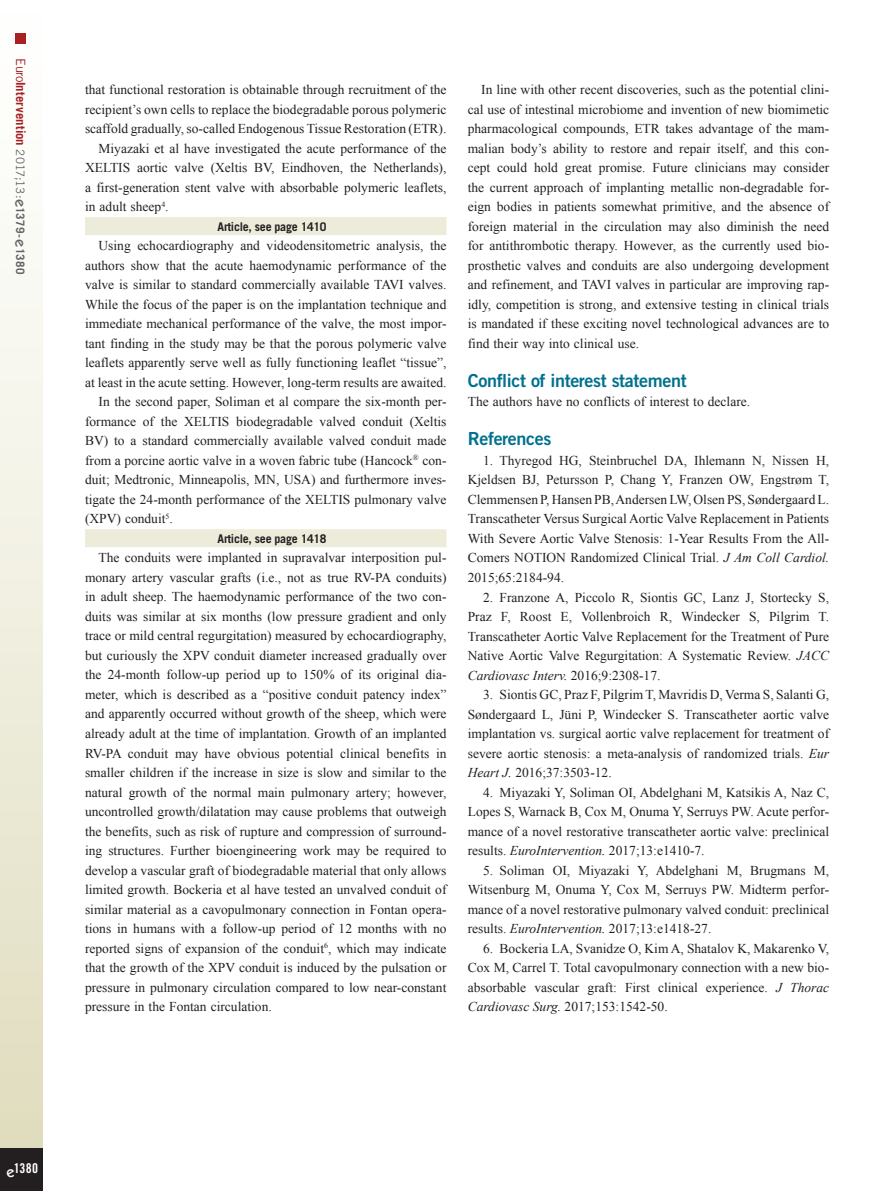
<style>
.page{position:relative;width:893px;height:1191px;background:#fff}
.page>*{position:absolute;margin:0;border:0;box-sizing:border-box;transform-origin:0 0}
.intertitre1edito{font:18px "Trade Gothic LT Std Bd 2";letter-spacing:-.02em;color:#00718e}
.t1{font:15px "Trade Gothic LT Std Bd Cn 20";color:#fff}
.text_paragraph{font:13.5px/19.5px "Times New Roman";color:#231f20;text-align:justify}
.references{font:13.5px/19.5px "Times New Roman";color:#231f20;text-align:justify}
.text_1er_paragraph{font:13.5px "Times New Roman";color:#231f20}
.t2{font:13.5px "Trade Gothic LT Std Bd Cn 20";color:#fff}
.t3{font:700 12.75px "Trade Gothic LT Std";letter-spacing:.005em;color:#a72023}
.ArticleSee{font:700 12px "Trade Gothic LT Std";letter-spacing:-.02em;color:#231f20}
.doi{font:700 11.7px "Trade Gothic LT Std";color:#636366}
.s1{font-weight:400}
.s2{font-weight:400;font-size:11.7px;color:#636366}
.s3{font-family:"ITC Kabel Std";font-weight:500;font-size:15px;color:#636366}
.s4{font-size:11.7px;color:#636366}
.s5{font-style:italic}
.s6{font-family:"ITC Kabel Std";font-weight:500;font-size:15px}
</style>
<div class="page">
<div style="left:0;top:0;width:43px;height:1191px;background:linear-gradient(to bottom,#fff,#dfdcbd)"></div>
<div style="left:0;top:1148px;width:43px;height:43px;background:#231f20"></div>
<div style="left:16px;top:34px;width:10px;height:10px;background:#a72023"></div>
<div style="left:85px;top:217px;width:361px;height:18px;background:#edecda"></div>
<div style="left:85px;top:529px;width:361px;height:18px;background:#edecda"></div>
<p class="t3" style="left:29px;top:58px;width:218px;rotate:90deg"><span class="s1">Euro</span>Intervention <span class="s2">2017;13:</span><span class="s3">e</span><span class="s4">1379-</span><span class="s3">e</span><span class="s4">1380</span></p>
<p class="doi" style="left:28px;top:187px;width:49px;rotate:90deg"><span class="s1">2</span>1- 80</p>
<p class="text_paragraph" style="left:85px;top:80px;width:363px">that functional restoration is obtainable through recruitment of the recipient’s own cells to replace the biodegradable porous polymeric scaffold gradually, so-called Endogenous Tissue Restoration (ETR).</p>
<p class="text_paragraph" style="left:85px;top:138px;width:363px;text-indent:14px">Miyazaki et al have investigated the acute performance of the XELTIS aortic valve (Xeltis BV, Eindhoven, the Netherlands), a first-generation stent valve with absorbable polymeric leaflets, in adult sheep<sup>4</sup>.</p>
<p class="ArticleSee" style="left:218px;top:219px;width:110px">Article, see page 1410</p>
<p class="text_paragraph" style="left:85px;top:236px;width:363px;text-indent:14px">Using echocardiography and videodensitometric analysis, the authors show that the acute haemodynamic performance of the valve is similar to standard commercially available TAVI valves.<br>While the focus of the paper is on the implantation technique and immediate mechanical performance of the valve, the most impor&shy;tant finding in the study may be that the porous polymeric valve leaflets apparently serve well as fully functioning leaflet “tissue”, at least in the acute setting. However, long-term results are awaited.</p>
<p class="text_paragraph" style="left:85px;top:392px;width:363px;text-indent:14px">In the second paper, Soliman et al compare the six-month per&shy;formance of the XELTIS biodegradable valved conduit (Xeltis BV) to a standard commercially available valved conduit made from a porcine aortic valve in a woven fabric tube (Hancock<sup>®</sup> con&shy;duit; Medtronic, Minneapolis, MN, USA) and furthermore inves&shy;tigate the 24-month performance of the XELTIS pulmonary valve (XPV) conduit<sup>5</sup>.</p>
<p class="ArticleSee" style="left:218px;top:531px;width:110px">Article, see page 1418</p>
<p class="text_paragraph" style="left:85px;top:548px;width:363px;text-indent:14px">The conduits were implanted in supravalvar interposition pul&shy;monary artery vascular grafts (i.e., not as true RV-PA conduits) in adult sheep. The haemodynamic performance of the two con&shy;duits was similar at six months (low pressure gradient and only trace or mild central regurgitation) measured by echocardiography, but curiously the XPV conduit diameter increased gradually over the 24-month follow-up period up to 150% of its original dia&shy;meter, which is described as a “positive conduit patency index” and apparently occurred without growth of the sheep, which were already adult at the time of implantation. Growth of an implanted RV-PA conduit may have obvious potential clinical benefits in smaller children if the increase in size is slow and similar to the natural growth of the normal main pulmonary artery; however, uncontrolled growth/dilatation may cause problems that outweigh the benefits, such as risk of rupture and compression of surround&shy;ing structures. Further bioengineering work may be required to develop a vascular graft of biodegradable material that only allows limited growth. Bockeria et al have tested an unvalved conduit of similar material as a cavopulmonary connection in Fontan opera&shy;tions in humans with a follow-up period of 12 months with no reported signs of expansion of the conduit<sup>6</sup>, which may indicate that the growth of the XPV conduit is induced by the pulsation or pressure in pulmonary circulation compared to low near-constant pressure in the Fontan circulation.</p>
<p class="text_paragraph" style="left:468px;top:80px;width:363px;text-indent:14px">In line with other recent discoveries, such as the potential clini&shy;cal use of intestinal microbiome and invention of new biomimetic pharmacological compounds, ETR takes advantage of the mam&shy;malian body’s ability to restore and repair itself, and this con&shy;cept could hold great promise. Future clinicians may consider the current approach of implanting metallic non-degradable for&shy;eign bodies in patients somewhat primitive, and the absence of foreign material in the circulation may also diminish the need for antithrombotic therapy. However, as the currently used bio&shy;prosthetic valves and conduits are also undergoing development and refinement, and TAVI valves in particular are improving rap&shy;idly, competition is strong, and extensive testing in clinical trials is mandated if these exciting novel technological advances are to find their way into clinical use.</p>
<p class="intertitre1edito" style="left:468px;top:369px;width:220px">Conflict of interest statement</p>
<p class="text_1er_paragraph" style="left:468px;top:393px;width:284px">The authors have no conflicts of interest to declare.</p>
<p class="intertitre1edito" style="left:468px;top:428px;width:85px">References</p>
<p class="references" style="left:468px;top:450px;width:363px;text-indent:15px">1. Thyregod HG, Steinbruchel DA, Ihlemann N, Nissen H, Kjeldsen BJ, Petursson P, Chang Y, Franzen OW, Engstrøm T, Clemmensen P, Hansen PB, Andersen LW, Olsen PS, Søndergaard L.<br>Transcatheter Versus Surgical Aortic Valve Replacement in Patients With Severe Aortic Valve Stenosis: 1-Year Results From the All-Comers NOTION Randomized Clinical Trial. <span class="s5">J Am Coll Cardiol.<br></span>2015;65:2184-94.</p>
<p class="references" style="left:468px;top:587px;width:363px;text-indent:15px">2. Franzone A, Piccolo R, Siontis GC, Lanz J, Stortecky S, Praz F, Roost E, Vollenbroich R, Windecker S, Pilgrim T.<br>Transcatheter Aortic Valve Replacement for the Treatment of Pure Native Aortic Valve Regurgitation: A Systematic Review. <span class="s5">JACC Cardiovasc Interv.</span> 2016;9:2308-17.</p>
<p class="references" style="left:468px;top:684px;width:363px;text-indent:15px">3. Siontis GC, Praz F, Pilgrim T, Mavridis D, Verma S, Salanti G, Søndergaard L, Jüni P, Windecker S. Transcatheter aortic valve implantation vs. surgical aortic valve replacement for treatment of severe aortic stenosis: a meta-analysis of randomized trials. <span class="s5">Eur Heart J.</span> 2016;37:3503-12.</p>
<p class="references" style="left:468px;top:782px;width:363px;text-indent:15px">4. Miyazaki Y, Soliman OI, Abdelghani M, Katsikis A, Naz C, Lopes S, Warnack B, Cox M, Onuma Y, Serruys PW. Acute perfor&shy;mance of a novel restorative transcatheter aortic valve: preclinical results. <span class="s5">EuroIntervention.</span> 2017;13:e1410-7.</p>
<p class="references" style="left:468px;top:860px;width:363px;text-indent:15px">5. Soliman OI, Miyazaki Y, Abdelghani M, Brugmans M, Witsenburg M, Onuma Y, Cox M, Serruys PW. Midterm perfor&shy;mance of a novel restorative pulmonary valved conduit: preclinical results. <span class="s5">EuroIntervention.</span> 2017;13:e1418-27.</p>
<p class="references" style="left:468px;top:938px;width:363px;text-indent:15px">6. Bockeria LA, Svanidze O, Kim A, Shatalov K, Makarenko V, Cox M, Carrel T. Total cavopulmonary connection with a new bio&shy;absorbable vascular graft: First clinical experience. <span class="s5">J Thorac Cardiovasc Surg.</span> 2017;153:1542-50.</p>
<p class="t1" style="left:14px;top:1158px;width:26px">1380</p>
<p class="t2" style="left:6px;top:1160px;width:33px"><span class="s6">e</span>1380</p>
</div>
